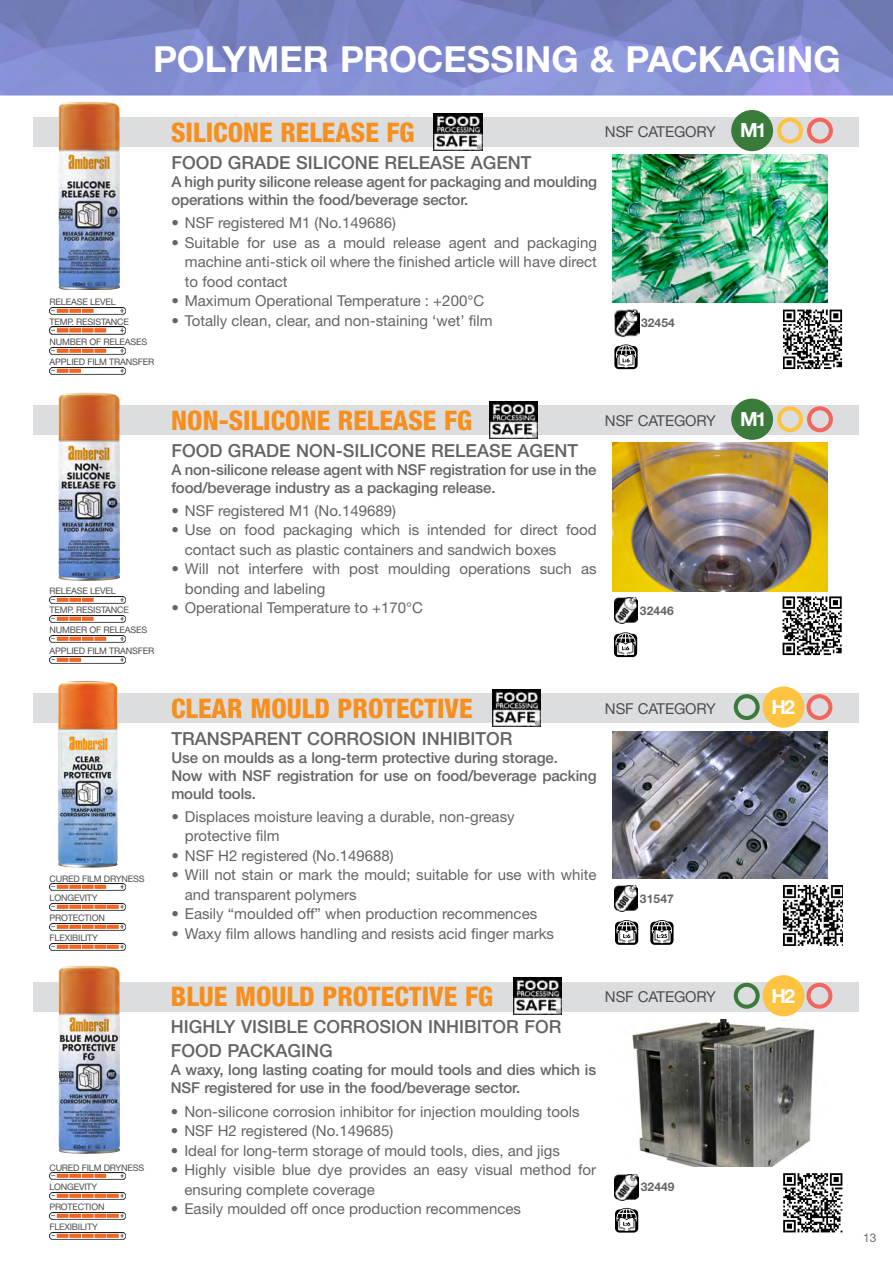
<style>
.page{position:relative;width:893px;height:1263px;background:#fff}
.page>*{position:absolute;margin:0;border:0;box-sizing:border-box;transform-origin:0 0}
.t1{font:700 36px "Helvetica Neue LT Std";color:#fff}
.t2{font:800 condensed 27px "Helvetica Neue LT Std";color:#f78f1e}
.t3{font:700 19.5px "Helvetica Neue LT Std";letter-spacing:-.1em;color:#fff}
.t4{font:500 18px "Helvetica Neue LT Std";color:#636466}
.t5{font:15px/19.5px "Helvetica Neue LT Std";color:#636466}
.t6{font:500 15px/18px "Helvetica Neue LT Std";letter-spacing:-.01em;color:#636466}
.t7{font:15px "Helvetica Neue LT Std";letter-spacing:-.01em;color:#4d4d4f}
.t8{font:700 12px "Helvetica Neue LT Std";letter-spacing:.01em;color:#636466}
.t9{font:12px "Helvetica Neue LT Std";color:#6d6e71}
.t10{font:9px "Helvetica Neue LT Std";letter-spacing:-.02em;color:#4d4d4f}
</style>
<div class="page">
<div style="left:34px;top:981px;width:825px;height:30px;background:#dcddde"></div>
<div style="left:34px;top:693px;width:825px;height:30px;background:#dcddde"></div>
<div style="left:34px;top:405px;width:825px;height:30px;background:#dcddde"></div>
<div style="left:34px;top:117px;width:825px;height:30px;background:#dcddde"></div>
<svg style="left:783px;top:309px;width:59px;height:1px"></svg>
<img style="left:0;top:0;width:893px;height:95px">
<img style="left:612px;top:155px;width:215px;height:147px">
<img style="left:783px;top:310px;width:60px;height:60px">
<img style="left:615px;top:310px;width:25px;height:26px">
<img style="left:50px;top:307px;width:76px;height:8px">
<img style="left:50px;top:327px;width:76px;height:7px">
<img style="left:50px;top:347px;width:76px;height:7px">
<img style="left:50px;top:367px;width:76px;height:7px">
<img style="left:434px;top:113px;width:48px;height:38px">
<div style="left:731px;top:110px;width:42px;height:41px;background:#3a7b3c;border-radius:50%"></div>
<svg style="left:777px;top:118px;width:56px;height:26px"></svg>
<img style="left:612px;top:443px;width:215px;height:148px">
<img style="left:782px;top:597px;width:60px;height:59px">
<img style="left:614px;top:598px;width:24px;height:25px">
<img style="left:50px;top:596px;width:76px;height:7px">
<img style="left:50px;top:616px;width:76px;height:7px">
<img style="left:50px;top:636px;width:76px;height:7px">
<img style="left:50px;top:656px;width:76px;height:7px">
<div style="left:731px;top:399px;width:42px;height:41px;background:#3a7b3c;border-radius:50%"></div>
<svg style="left:777px;top:406px;width:56px;height:26px"></svg>
<img style="left:489px;top:401px;width:48px;height:38px">
<img style="left:612px;top:731px;width:215px;height:148px">
<img style="left:783px;top:885px;width:60px;height:60px">
<img style="left:614px;top:886px;width:24px;height:25px">
<img style="left:50px;top:884px;width:76px;height:7px">
<img style="left:50px;top:903px;width:76px;height:7px">
<img style="left:50px;top:923px;width:76px;height:7px">
<img style="left:50px;top:943px;width:76px;height:8px">
<div style="left:763px;top:686px;width:41px;height:42px;background:#fec341;border-radius:50%"></div>
<svg style="left:806px;top:694px;width:26px;height:26px"></svg>
<svg style="left:734px;top:694px;width:26px;height:26px"></svg>
<img style="left:492px;top:689px;width:48px;height:38px">
<img style="left:632px;top:1019px;width:183px;height:148px">
<img style="left:783px;top:1173px;width:60px;height:60px">
<img style="left:615px;top:1175px;width:24px;height:25px">
<img style="left:49px;top:1173px;width:76px;height:7px">
<img style="left:49px;top:1192px;width:76px;height:7px">
<img style="left:49px;top:1212px;width:76px;height:7px">
<img style="left:49px;top:1232px;width:76px;height:8px">
<div style="left:763px;top:975px;width:41px;height:41px;background:#fec341;border-radius:50%"></div>
<svg style="left:806px;top:983px;width:26px;height:26px"></svg>
<svg style="left:734px;top:983px;width:26px;height:26px"></svg>
<img style="left:514px;top:977px;width:48px;height:38px">
<img style="left:58px;top:101px;width:61px;height:189px">
<img style="left:58px;top:965px;width:61px;height:188px">
<img style="left:58px;top:681px;width:60px;height:187px">
<img style="left:58px;top:392px;width:61px;height:188px">
<svg style="left:614px;top:344px;width:24px;height:25px"></svg>
<svg style="left:614px;top:632px;width:23px;height:25px"></svg>
<svg style="left:650px;top:920px;width:23px;height:25px"></svg>
<svg style="left:615px;top:920px;width:23px;height:25px"></svg>
<svg style="left:615px;top:1208px;width:23px;height:24px"></svg>
<h1 class="t1" style="left:153px;top:37px;width:26px">POLYME</h1>
<h1 class="t1" style="left:303px;top:37px;width:149px">R PROCESS</h1>
<h1 class="t1" style="left:514px;top:37px;width:193px">ING &amp; PACKAG</h1>
<h1 class="t1" style="left:776px;top:37px;width:61px">ING</h1>
<p class="t10" style="left:50px;top:297px;width:7px">Release</p>
<p class="t10" style="left:90px;top:297px;width:11px">Level</p>
<p class="t10" style="left:50px;top:316px;width:34px">Temp. Res</p>
<p class="t10" style="left:93px;top:316px;width:31px">istance</p>
<p class="t10" style="left:50px;top:336px;width:61px">Number of Releases</p>
<p class="t10" style="left:50px;top:356px;width:106px">Applied Film Transfer</p>
<h2 class="t2" style="left:171px;top:115px;width:28px">SILICONE</h2>
<h2 class="t2" style="left:280px;top:115px;width:30px">RELEASE</h2>
<h2 class="t2" style="left:387px;top:115px;width:29px">FG</h2>
<p class="t4" style="left:171px;top:152px;width:25px">Food</p>
<p class="t4" style="left:228px;top:152px;width:305px">Grade Silicone Release Agent</p>
<p class="t6" style="left:171px;top:173px;width:427px">A high purity silicone release agent for packaging and moulding operations within the food/beverage sector.</p>
<p class="t5" style="left:171px;top:213px;width:226px">• NSF registered M1 (No.149686)</p>
<p class="t5" style="left:185px;top:233px;width:414px;text-align:justify;text-indent:-14px">• Suitable for use as a mould release agent and packaging machine anti-stick oil where the finished article will have direct to food contact</p>
<p class="t5" style="left:171px;top:291px;width:314px">• Maximum Operational Temperature : +200°C</p>
<p class="t5" style="left:171px;top:311px;width:323px">• Totally clean, clear, and non-staining ‘wet’ film</p>
<p class="t7" style="left:605px;top:123px;width:112px">nsf category</p>
<p class="t8" style="left:641px;top:315px;width:35px">32454</p>
<h3 class="t3" style="left:740px;top:118px;width:28px">M1</h3>
<p class="t10" style="left:50px;top:586px;width:7px">Release</p>
<p class="t10" style="left:90px;top:586px;width:11px">Level</p>
<p class="t10" style="left:50px;top:605px;width:34px">Temp. Res</p>
<p class="t10" style="left:93px;top:605px;width:31px">istance</p>
<p class="t10" style="left:50px;top:625px;width:61px">Number of Releases</p>
<p class="t10" style="left:50px;top:645px;width:106px">Applied Film Transfer</p>
<h2 class="t2" style="left:171px;top:403px;width:86px">NON-SILICONE</h2>
<h2 class="t2" style="left:338px;top:403px;width:30px">RELEASE</h2>
<h2 class="t2" style="left:444px;top:403px;width:29px">FG</h2>
<p class="t4" style="left:171px;top:439px;width:25px">Food</p>
<p class="t4" style="left:228px;top:439px;width:352px">Grade Non-Silicone Release Agent</p>
<p class="t6" style="left:171px;top:460px;width:427px">A non-silicone release agent with NSF registration for use in the food/beverage industry as a packaging release.</p>
<p class="t5" style="left:171px;top:501px;width:226px">• NSF registered M1 (No.149689)</p>
<p class="t5" style="left:185px;top:520px;width:413px;text-indent:-14px">• Use on food packaging which is intended for direct food contact such as plastic containers and sandwich boxes</p>
<p class="t5" style="left:185px;top:559px;width:413px;text-indent:-14px">• Will not interfere with post moulding operations such as bonding and labeling</p>
<p class="t5" style="left:171px;top:598px;width:253px">• Operational Temperature to +170°C</p>
<p class="t7" style="left:605px;top:411px;width:112px">nsf category</p>
<p class="t8" style="left:640px;top:603px;width:35px">32446</p>
<h3 class="t3" style="left:740px;top:407px;width:28px">M1</h3>
<p class="t10" style="left:50px;top:873px;width:85px">Cured Film Dryness</p>
<p class="t10" style="left:50px;top:892px;width:25px">Longev</p>
<p class="t10" style="left:85px;top:892px;width:14px">ity</p>
<p class="t10" style="left:50px;top:912px;width:19px">Protect</p>
<p class="t10" style="left:90px;top:912px;width:17px">ion</p>
<p class="t10" style="left:50px;top:933px;width:50px">Flexibility</p>
<p class="t10" style="left:49px;top:1162px;width:85px">Cured Film Dryness</p>
<p class="t10" style="left:49px;top:1181px;width:25px">Longev</p>
<p class="t10" style="left:84px;top:1181px;width:14px">ity</p>
<p class="t10" style="left:49px;top:1201px;width:19px">Protect</p>
<p class="t10" style="left:89px;top:1201px;width:17px">ion</p>
<p class="t10" style="left:49px;top:1222px;width:50px">Flexibility</p>
<h2 class="t2" style="left:171px;top:692px;width:30px">CLEAR</h2>
<h2 class="t2" style="left:250px;top:692px;width:37px">MOULD</h2>
<h2 class="t2" style="left:338px;top:692px;width:30px">PROTECTIVE</h2>
<h3 class="t3" style="left:771px;top:695px;width:25px">H2</h3>
<p class="t7" style="left:605px;top:699px;width:112px">nsf category</p>
<p class="t4" style="left:171px;top:727px;width:149px">Transparent corrosio</p>
<p class="t4" style="left:403px;top:727px;width:97px">n inhibitor</p>
<p class="t6" style="left:171px;top:748px;width:427px">Use on moulds as a long-term protective during storage.<br>Now with NSF registration for use on food/beverage packing mould tools.</p>
<p class="t5" style="left:185px;top:807px;width:331px;text-indent:-14px">• Displaces moisture leaving a durable, non-greasy protective film</p>
<p class="t5" style="left:171px;top:846px;width:224px">• NSF H2 registered (No.149688)</p>
<p class="t5" style="left:185px;top:865px;width:413px;text-indent:-14px">• Will not stain or mark the mould; suitable for use with white and transparent polymers</p>
<p class="t5" style="left:171px;top:904px;width:367px">• Easily “moulded off” when production recommences</p>
<p class="t5" style="left:171px;top:924px;width:384px">• Waxy film allows handling and resists acid finger marks</p>
<p class="t8" style="left:640px;top:892px;width:35px">31547</p>
<h2 class="t2" style="left:171px;top:980px;width:30px">BLUE</h2>
<h2 class="t2" style="left:235px;top:980px;width:37px">MOULD</h2>
<h2 class="t2" style="left:322px;top:980px;width:30px">PROTECTIVE</h2>
<h2 class="t2" style="left:465px;top:980px;width:29px">FG</h2>
<p class="t4" style="left:171px;top:1016px;width:156px">Highly visi ble corrosio</p>
<p class="t4" style="left:410px;top:1016px;width:128px">n inhibitor for</p>
<p class="t4" style="left:171px;top:1040px;width:14px">food</p>
<p class="t4" style="left:227px;top:1040px;width:107px">pac kaging</p>
<p class="t6" style="left:171px;top:1061px;width:427px">A waxy, long lasting coating for mould tools and dies which is<br>NSF registered for use in the food/beverage sector.</p>
<p class="t5" style="left:171px;top:1101px;width:410px">• Non-silicone corrosion inhibitor for injection moulding tools</p>
<p class="t5" style="left:171px;top:1121px;width:224px">• NSF H2 registered (No.149685)</p>
<p class="t5" style="left:171px;top:1140px;width:391px">• Ideal for long-term storage of mould tools, dies, and jigs</p>
<p class="t5" style="left:184px;top:1160px;width:413px;text-indent:-14px">• Highly visible blue dye provides an easy visual method for ensuring complete coverage</p>
<p class="t5" style="left:171px;top:1199px;width:351px">• Easily moulded off once production recommences</p>
<p class="t7" style="left:605px;top:988px;width:112px">nsf category</p>
<p class="t8" style="left:641px;top:1180px;width:35px">32449</p>
<h3 class="t3" style="left:771px;top:983px;width:25px">H2</h3>
<p class="t9" style="left:863px;top:1230px;width:15px">13</p>
</div>
